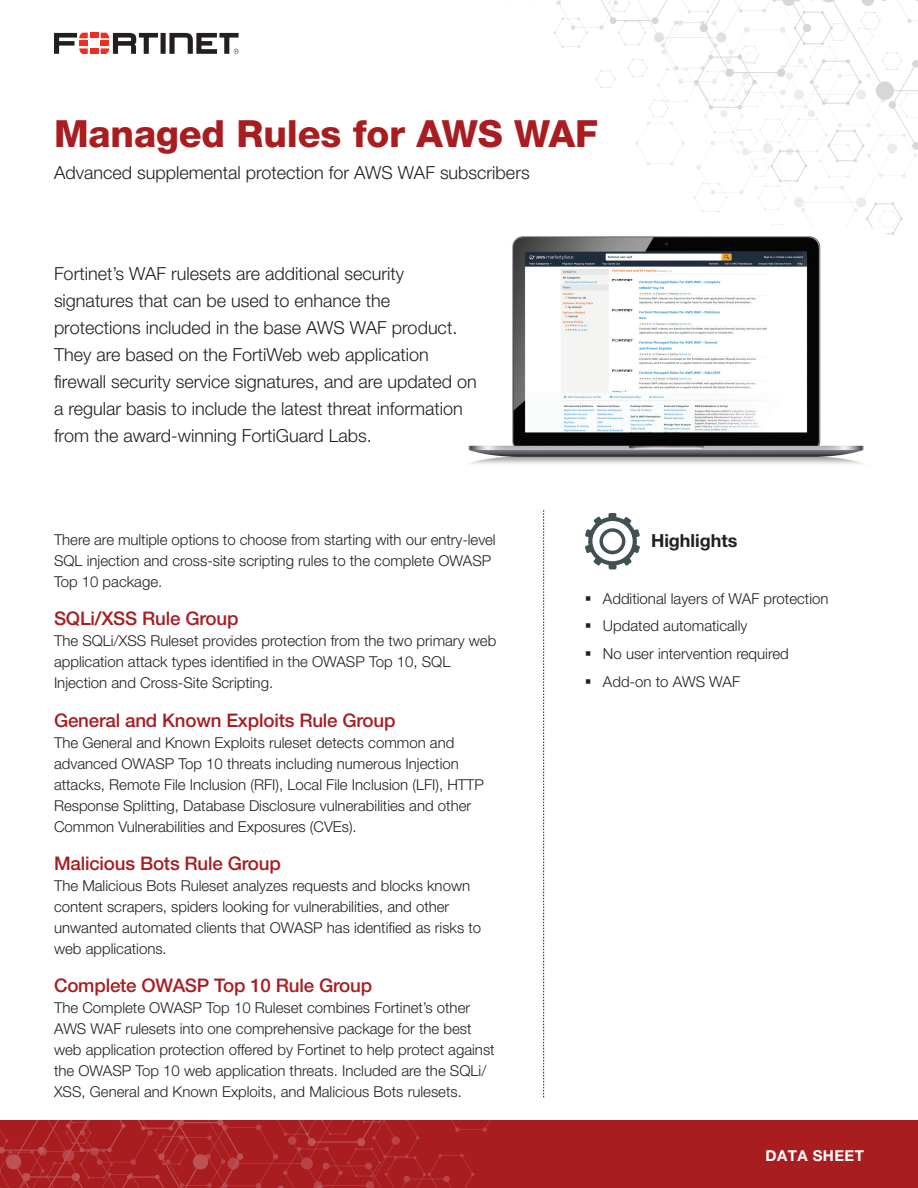
<style>
.page{position:relative;width:918px;height:1188px;background:#fff}
.page>*{position:absolute;margin:0;border:0;box-sizing:border-box;transform-origin:0 0}
.t1{font:800 37.5px "Helvetica Neue LT Std";letter-spacing:-.005em;color:#a91d21}
.t2{font:500 18.75px "Helvetica Neue LT Pro";letter-spacing:-.01em;color:#a91d21}
.t3{font:300 18px/27px "Helvetica Neue LT Pro";color:#231f20}
.t4{font:700 18px "Helvetica Neue LT Std";color:#231f20}
.t5{font:300 15px/21px "Helvetica Neue LT Std";color:#231f20}
.t6{font:700 15px "Helvetica Neue LT Pro";letter-spacing:.03em;color:#fff}
</style>
<div class="page">
<svg style="left:553px;top:0;width:365px;height:235px"></svg>
<div style="left:90px;top:33px;width:8px;height:5px;background:#ee2e22"></div>
<div style="left:90px;top:48px;width:8px;height:6px;background:#ee2e22"></div>
<svg style="left:54px;top:33px;width:34px;height:21px"></svg>
<svg style="left:101px;top:33px;width:138px;height:21px"></svg>
<div style="left:0;top:1120px;width:918px;height:68px;background:#a91d21"></div>
<svg style="left:0;top:1120px;width:491px;height:68px"></svg>
<img style="left:468px;top:229px;width:418px;height:235px">
<svg style="left:543px;top:510px;width:1px;height:587px"></svg>
<svg style="left:585px;top:513px;width:55px;height:56px"></svg>
<h1 class="t1" style="left:54px;top:111px;width:545px">Managed Rules for AWS WAF</h1>
<p class="t3" style="left:54px;top:158px;width:477px">Advanced supplemental protection for AWS WAF subscribers</p>
<p class="t3" style="left:54px;top:260px;width:424px">Fortinet’s WAF rulesets are additional security signatures that can be used to enhance the protections included in the base AWS WAF product.<br>They are based on the FortiWeb web application firewall security service signatures, and are updated on a regular basis to include the latest threat information from the award-winning FortiGuard Labs.</p>
<p class="t5" style="left:54px;top:529px;width:443px">There are multiple options to choose from starting with our entry-level<br>SQL injection and cross-site scripting rules to the complete OWASP<br>Top 10 package.</p>
<p class="t2" style="left:54px;top:607px;width:186px">SQLi/XSS Rule Group</p>
<p class="t5" style="left:54px;top:630px;width:444px">The SQLi/XSS Ruleset provides protection from the two primary web application attack types identified in the OWASP Top 10, SQL<br>Injection and Cross-Site Scripting.</p>
<p class="t2" style="left:54px;top:709px;width:343px">General and Known Exploits Rule Group</p>
<p class="t5" style="left:54px;top:731px;width:432px">The General and Known Exploits ruleset detects common and advanced OWASP Top 10 threats including numerous Injection attacks, Remote File Inclusion (RFI), Local File Inclusion (LFI), HTTP Response Splitting, Database Disclosure vulnerabilities and other Common Vulnerabilities and Exposures (CVEs).</p>
<p class="t2" style="left:54px;top:852px;width:228px">Malicious Bots Rule Group</p>
<p class="t5" style="left:54px;top:875px;width:429px">The Malicious Bots Ruleset analyzes requests and blocks known content scrapers, spiders looking for vulnerabilities, and other unwanted automated clients that OWASP has identified as risks to web applications.</p>
<p class="t2" style="left:54px;top:974px;width:320px">Complete OWASP Top 10 Rule Group</p>
<p class="t5" style="left:54px;top:997px;width:442px">The Complete OWASP Top 10 Ruleset combines Fortinet’s other AWS WAF rulesets into one comprehensive package for the best web application protection offered by Fortinet to help protect against the OWASP Top 10 web application threats. Included are the SQLi/ XSS, General and Known Exploits, and Malicious Bots rulesets.</p>
<p class="t4" style="left:651px;top:529px;width:88px">Highlights</p>
<p class="t5" style="left:585px;top:587px;width:245px">▪ Additional layers of WAF protection</p>
<p class="t5" style="left:585px;top:615px;width:164px">▪ Updated automatically</p>
<p class="t5" style="left:585px;top:643px;width:205px">▪ No user intervention required</p>
<p class="t5" style="left:585px;top:671px;width:157px">▪ Add-on to AWS WAF</p>
<p class="t6" style="left:765px;top:1146px;width:100px">DATA SHEET</p>
</div>
